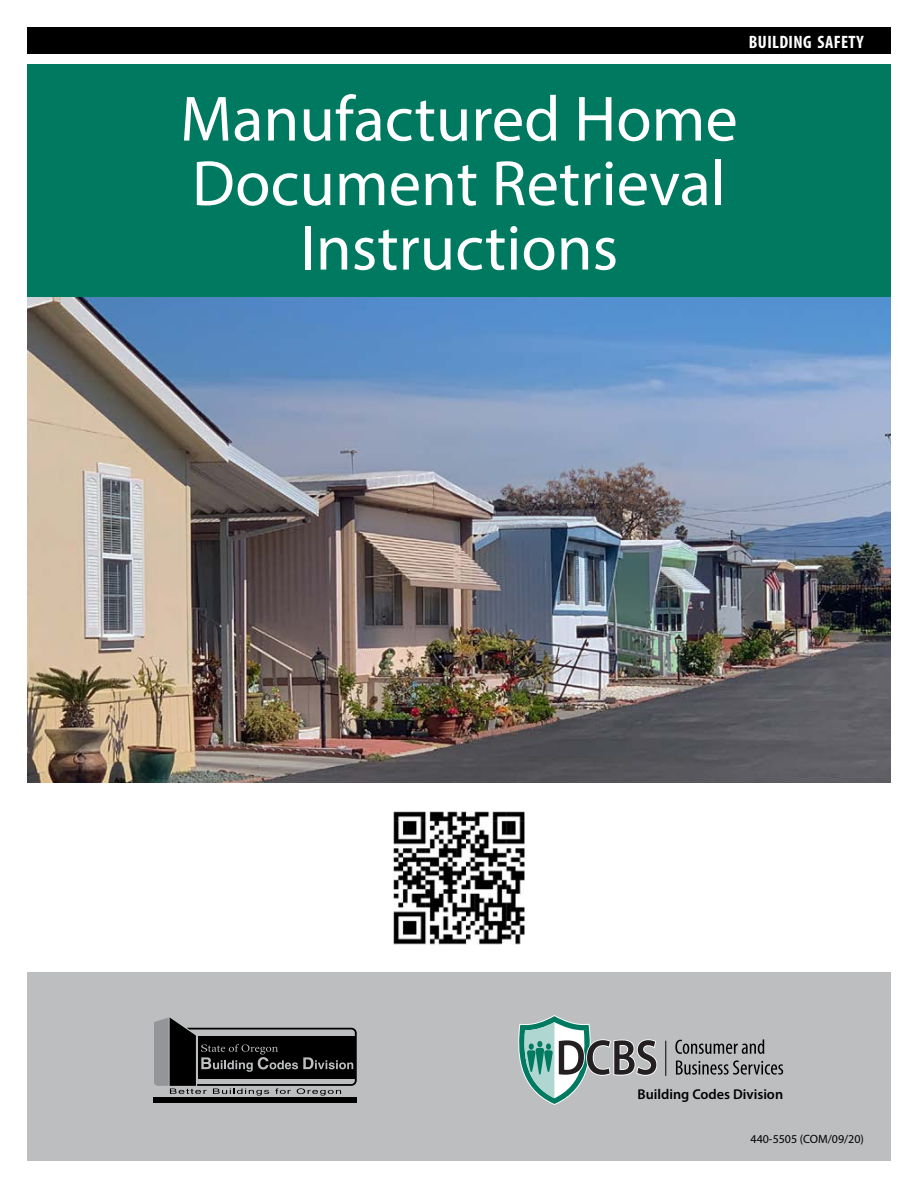
<style>
.page{position:relative;width:918px;height:1188px;background:#fff}
.page>*{position:absolute;margin:0;border:0;box-sizing:border-box;transform-origin:0 0}
.t1{font:64.5px/64.5px "Myriad Pro";color:#fff;text-align:center}
.t2{font:700 condensed 18px "Myriad Pro";letter-spacing:.02em;color:#fff}
.t3{font:600 14.25px "Myriad Pro";color:#000}
.t4{font:12px "Myriad Pro";color:#000}
</style>
<div class="page">
<div style="left:27px;top:27px;width:864px;height:27px;background:#000"></div>
<div style="left:27px;top:973px;width:864px;height:188px;background:#bcbec0"></div>
<svg style="left:676px;top:1060px;width:107px;height:15px"></svg>
<svg style="left:675px;top:1039px;width:89px;height:15px"></svg>
<hr style="left:665px;top:1041px;width:1px;height:35px;background:#000">
<svg style="left:518px;top:1015px;width:139px;height:90px"></svg>
<div style="left:153px;top:1097px;width:204px;height:6px;background:#000"></div>
<svg style="left:154px;top:1017px;width:203px;height:79px"></svg>
<div style="left:27px;top:65px;width:864px;height:232px;background:#007961"></div>
<img style="left:27px;top:297px;width:864px;height:486px">
<img style="left:393px;top:811px;width:132px;height:133px">
<p class="t2" style="left:749px;top:30px;width:116px">BUILDING SAFETY</p>
<h1 class="t1" style="left:180px;top:86px;width:559px">Manufactured Home<br>Document Retrieval<br>Instructions</h1>
<p class="t3" style="left:638px;top:1085px;width:147px">Building Codes Division</p>
<p class="t4" style="left:751px;top:1132px;width:115px">440-5505 (COM/09/20)</p>
</div>
